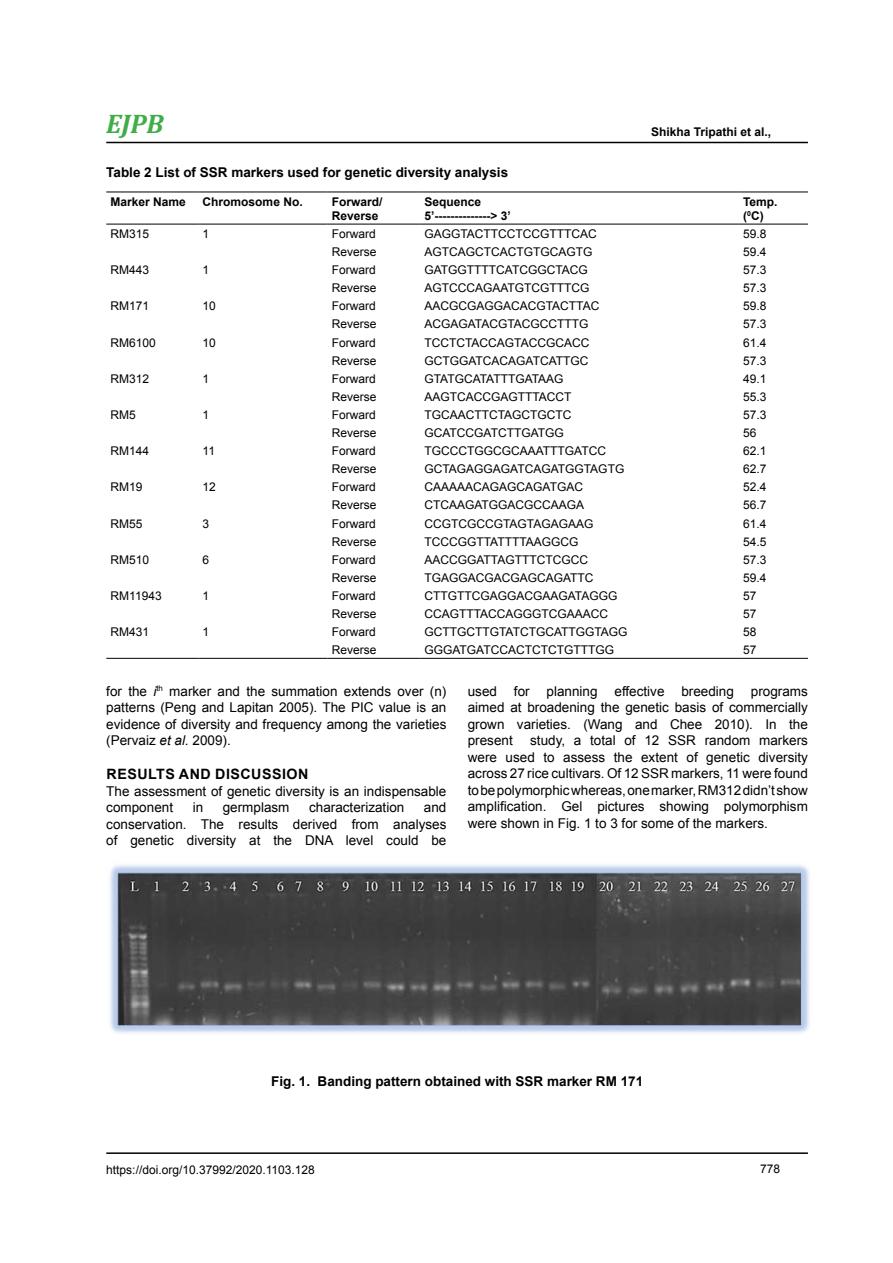
<style>
.page{position:relative;width:893px;height:1263px;background:#fff}
.page>*{position:absolute;margin:0;border:0;box-sizing:border-box;transform-origin:0 0}
.t1{font:italic 700 27px "Cambria";color:#41ad49}
.t2{font:700 14.25px "Arial";letter-spacing:.035em;color:#000}
.t3{font:13.5px/16.5px "Arial";color:#000;text-align:justify}
.t4{font:700 13.5px "Arial";color:#000}
.t5{font:12px "Arial";color:#000}
.t6{font:700 12px/14.1px "Arial";color:#000}
.s1{font-style:italic}
</style>
<div class="page">
<hr style="left:106px;top:1152px;width:702px;height:2px;background:#000">
<hr style="left:106px;top:142px;width:702px;height:1px;background:#000">
<hr style="left:106px;top:658px;width:92px;height:1px;background:#000">
<hr style="left:198px;top:658px;width:130px;height:1px;background:#000">
<hr style="left:328px;top:658px;width:92px;height:1px;background:#000">
<hr style="left:420px;top:658px;width:319px;height:1px;background:#000">
<hr style="left:739px;top:658px;width:69px;height:1px;background:#000">
<hr style="left:106px;top:192px;width:92px;height:1px;background:#000">
<hr style="left:198px;top:192px;width:130px;height:1px;background:#000">
<hr style="left:328px;top:192px;width:92px;height:1px;background:#000">
<hr style="left:420px;top:192px;width:319px;height:1px;background:#000">
<hr style="left:739px;top:192px;width:69px;height:1px;background:#000">
<hr style="left:106px;top:224px;width:92px;height:1px;background:#000">
<hr style="left:198px;top:224px;width:130px;height:1px;background:#000">
<hr style="left:328px;top:224px;width:92px;height:1px;background:#000">
<hr style="left:420px;top:224px;width:319px;height:1px;background:#000">
<hr style="left:739px;top:224px;width:69px;height:1px;background:#000">
<img style="left:110px;top:865px;width:700px;height:168px">
<h1 class="t1" style="left:106px;top:105px;width:59px">EJPB</h1>
<p class="t6" style="left:651px;top:125px;width:122px">Shikha Tripathi et al.,</p>
<p class="t4" style="left:106px;top:163px;width:403px">Table 2 List of SSR markers used for genetic diversity analysis</p>
<p class="t6" style="left:111px;top:195px;width:77px">Marker Name</p>
<p class="t6" style="left:203px;top:195px;width:102px">Chromosome No.</p>
<p class="t6" style="left:332px;top:195px;width:52px">Forward/<br>Reverse</p>
<p class="t6" style="left:424px;top:195px;width:88px">Sequence<br>5’--------------&gt; 3’</p>
<p class="t6" style="left:743px;top:195px;width:36px">Temp. (<sup>0</sup>C)</p>
<p class="t5" style="left:111px;top:225px;width:40px">RM315</p>
<p class="t5" style="left:203px;top:225px;width:8px">1</p>
<p class="t5" style="left:332px;top:225px;width:46px">Forward</p>
<p class="t5" style="left:424px;top:225px;width:174px">GAGGTACTTCCTCCGTTTCAC</p>
<p class="t5" style="left:743px;top:225px;width:25px">59.8</p>
<p class="t5" style="left:332px;top:244px;width:46px">Reverse</p>
<p class="t5" style="left:424px;top:244px;width:170px">AGTCAGCTCACTGTGCAGTG</p>
<p class="t5" style="left:743px;top:244px;width:25px">59.4</p>
<p class="t5" style="left:111px;top:262px;width:40px">RM443</p>
<p class="t5" style="left:203px;top:262px;width:8px">1</p>
<p class="t5" style="left:332px;top:262px;width:46px">Forward</p>
<p class="t5" style="left:424px;top:262px;width:165px">GATGGTTTTCATCGGCTACG</p>
<p class="t5" style="left:743px;top:262px;width:25px">57.3</p>
<p class="t5" style="left:332px;top:280px;width:46px">Reverse</p>
<p class="t5" style="left:424px;top:280px;width:167px">AGTCCCAGAATGTCGTTTCG</p>
<p class="t5" style="left:743px;top:280px;width:25px">57.3</p>
<p class="t5" style="left:111px;top:298px;width:40px">RM171</p>
<p class="t5" style="left:203px;top:298px;width:15px">10</p>
<p class="t5" style="left:332px;top:298px;width:46px">Forward</p>
<p class="t5" style="left:424px;top:298px;width:176px">AACGCGAGGACACGTACTTAC</p>
<p class="t5" style="left:743px;top:298px;width:25px">59.8</p>
<p class="t5" style="left:332px;top:316px;width:46px">Reverse</p>
<p class="t5" style="left:424px;top:316px;width:166px">ACGAGATACGTACGCCTTTG</p>
<p class="t5" style="left:743px;top:316px;width:25px">57.3</p>
<p class="t5" style="left:111px;top:334px;width:47px">RM6100</p>
<p class="t5" style="left:203px;top:334px;width:15px">10</p>
<p class="t5" style="left:332px;top:334px;width:46px">Forward</p>
<p class="t5" style="left:424px;top:334px;width:166px">TCCTCTACCAGTACCGCACC</p>
<p class="t5" style="left:743px;top:334px;width:25px">61.4</p>
<p class="t5" style="left:332px;top:352px;width:46px">Reverse</p>
<p class="t5" style="left:424px;top:352px;width:166px">GCTGGATCACAGATCATTGC</p>
<p class="t5" style="left:743px;top:352px;width:25px">57.3</p>
<p class="t5" style="left:111px;top:370px;width:40px">RM312</p>
<p class="t5" style="left:203px;top:370px;width:8px">1</p>
<p class="t5" style="left:332px;top:370px;width:46px">Forward</p>
<p class="t5" style="left:424px;top:370px;width:141px">GTATGCATATTTGATAAG</p>
<p class="t5" style="left:743px;top:370px;width:25px">49.1</p>
<p class="t5" style="left:332px;top:388px;width:46px">Reverse</p>
<p class="t5" style="left:424px;top:388px;width:149px">AAGTCACCGAGTTTACCT</p>
<p class="t5" style="left:743px;top:388px;width:25px">55.3</p>
<p class="t5" style="left:111px;top:406px;width:27px">RM5</p>
<p class="t5" style="left:203px;top:406px;width:8px">1</p>
<p class="t5" style="left:332px;top:406px;width:46px">Forward</p>
<p class="t5" style="left:424px;top:406px;width:149px">TGCAACTTCTAGCTGCTC</p>
<p class="t5" style="left:743px;top:406px;width:25px">57.3</p>
<p class="t5" style="left:332px;top:424px;width:46px">Reverse</p>
<p class="t5" style="left:424px;top:424px;width:141px">GCATCCGATCTTGATGG</p>
<p class="t5" style="left:743px;top:424px;width:15px">56</p>
<p class="t5" style="left:111px;top:443px;width:40px">RM144</p>
<p class="t5" style="left:203px;top:443px;width:14px">11</p>
<p class="t5" style="left:332px;top:443px;width:46px">Forward</p>
<p class="t5" style="left:424px;top:443px;width:183px">TGCCCTGGCGCAAATTTGATCC</p>
<p class="t5" style="left:743px;top:443px;width:25px">62.1</p>
<p class="t5" style="left:332px;top:461px;width:46px">Reverse</p>
<p class="t5" style="left:424px;top:461px;width:201px">GCTAGAGGAGATCAGATGGTAGTG</p>
<p class="t5" style="left:743px;top:461px;width:25px">62.7</p>
<p class="t5" style="left:111px;top:479px;width:34px">RM19</p>
<p class="t5" style="left:203px;top:479px;width:15px">12</p>
<p class="t5" style="left:332px;top:479px;width:46px">Forward</p>
<p class="t5" style="left:424px;top:479px;width:160px">CAAAAACAGAGCAGATGAC</p>
<p class="t5" style="left:743px;top:479px;width:25px">52.4</p>
<p class="t5" style="left:332px;top:497px;width:46px">Reverse</p>
<p class="t5" style="left:424px;top:497px;width:161px">CTCAAGATGGACGCCAAGA</p>
<p class="t5" style="left:743px;top:497px;width:25px">56.7</p>
<p class="t5" style="left:111px;top:515px;width:34px">RM55</p>
<p class="t5" style="left:203px;top:515px;width:8px">3</p>
<p class="t5" style="left:332px;top:515px;width:46px">Forward</p>
<p class="t5" style="left:424px;top:515px;width:170px">CCGTCGCCGTAGTAGAGAAG</p>
<p class="t5" style="left:743px;top:515px;width:25px">61.4</p>
<p class="t5" style="left:332px;top:533px;width:46px">Reverse</p>
<p class="t5" style="left:424px;top:533px;width:155px">TCCCGGTTATTTTAAGGCG</p>
<p class="t5" style="left:743px;top:533px;width:25px">54.5</p>
<p class="t5" style="left:111px;top:551px;width:40px">RM510</p>
<p class="t5" style="left:203px;top:551px;width:8px">6</p>
<p class="t5" style="left:332px;top:551px;width:46px">Forward</p>
<p class="t5" style="left:424px;top:551px;width:165px">AACCGGATTAGTTTCTCGCC</p>
<p class="t5" style="left:743px;top:551px;width:25px">57.3</p>
<p class="t5" style="left:332px;top:569px;width:46px">Reverse</p>
<p class="t5" style="left:424px;top:569px;width:171px">TGAGGACGACGAGCAGATTC</p>
<p class="t5" style="left:743px;top:569px;width:25px">59.4</p>
<p class="t5" style="left:111px;top:587px;width:53px">RM11943</p>
<p class="t5" style="left:203px;top:587px;width:8px">1</p>
<p class="t5" style="left:332px;top:587px;width:46px">Forward</p>
<p class="t5" style="left:424px;top:587px;width:194px">CTTGTTCGAGGACGAAGATAGGG</p>
<p class="t5" style="left:743px;top:587px;width:15px">57</p>
<p class="t5" style="left:332px;top:605px;width:46px">Reverse</p>
<p class="t5" style="left:424px;top:605px;width:185px">CCAGTTTACCAGGGTCGAAACC</p>
<p class="t5" style="left:743px;top:605px;width:15px">57</p>
<p class="t5" style="left:111px;top:624px;width:40px">RM431</p>
<p class="t5" style="left:203px;top:624px;width:8px">1</p>
<p class="t5" style="left:332px;top:624px;width:46px">Forward</p>
<p class="t5" style="left:424px;top:624px;width:205px">GCTTGCTTGTATCTGCATTGGTAGG</p>
<p class="t5" style="left:743px;top:624px;width:15px">58</p>
<p class="t5" style="left:332px;top:642px;width:46px">Reverse</p>
<p class="t5" style="left:424px;top:642px;width:191px">GGGATGATCCACTCTCTGTTTGG</p>
<p class="t5" style="left:743px;top:642px;width:15px">57</p>
<p class="t3" style="left:468px;top:683px;width:31px">used</p>
<p class="t3" style="left:514px;top:683px;width:17px">for</p>
<p class="t3" style="left:547px;top:683px;width:53px">planning</p>
<p class="t3" style="left:614px;top:683px;width:52px">effective</p>
<p class="t3" style="left:681px;top:683px;width:54px">breeding</p>
<p class="t3" style="left:106px;top:683px;width:342px">for the <span class="s1">i</span><sup>th</sup> marker and the summation extends over (n) patterns (Peng and Lapitan 2005). The PIC value is an evidence of diversity and frequency among the varieties (Pervaiz <span class="s1">et al.</span> 2009).</p>
<p class="t2" style="left:107px;top:764px;width:51px">Results</p>
<p class="t2" style="left:179px;top:764px;width:131px">and discussion</p>
<p class="t3" style="left:106px;top:782px;width:342px">The assessment of genetic diversity is an indispensable component</p>
<p class="t3" style="left:468px;top:683px;width:342px;text-indent:283px">programs aimed at broadening the genetic basis of commercially grown varieties. (Wang and Chee 2010). In the present</p>
<p class="t3" style="left:468px;top:732px;width:342px;text-indent:62px">study, a total of 12 SSR random markers were used to assess the extent of genetic diversity across 27 rice cultivars. Of 12 SSR markers, 11 were found to be polymorphic whereas, one marker, RM312 didn’t show amplification. Gel pictures showing polymorphism were shown in Fig. 1 to 3 for some of the markers.</p>
<p class="t3" style="left:106px;top:799px;width:342px;text-indent:318px">and conservation. The results derived from analyses of genetic diversity at the DNA level could be</p>
<p class="t3" style="left:193px;top:799px;width:12px">in</p>
<p class="t3" style="left:223px;top:799px;width:68px">germplasm</p>
<p class="t3" style="left:309px;top:799px;width:97px">characterization</p>
<p class="t4" style="left:271px;top:1071px;width:374px">Fig. 1. Banding pattern obtained with SSR marker RM 171</p>
<p class="t5" style="left:106px;top:1161px;width:210px">https://doi.org/10.37992/2020.1103.128</p>
<p class="t5" style="left:760px;top:1160px;width:22px">778</p>
</div>
